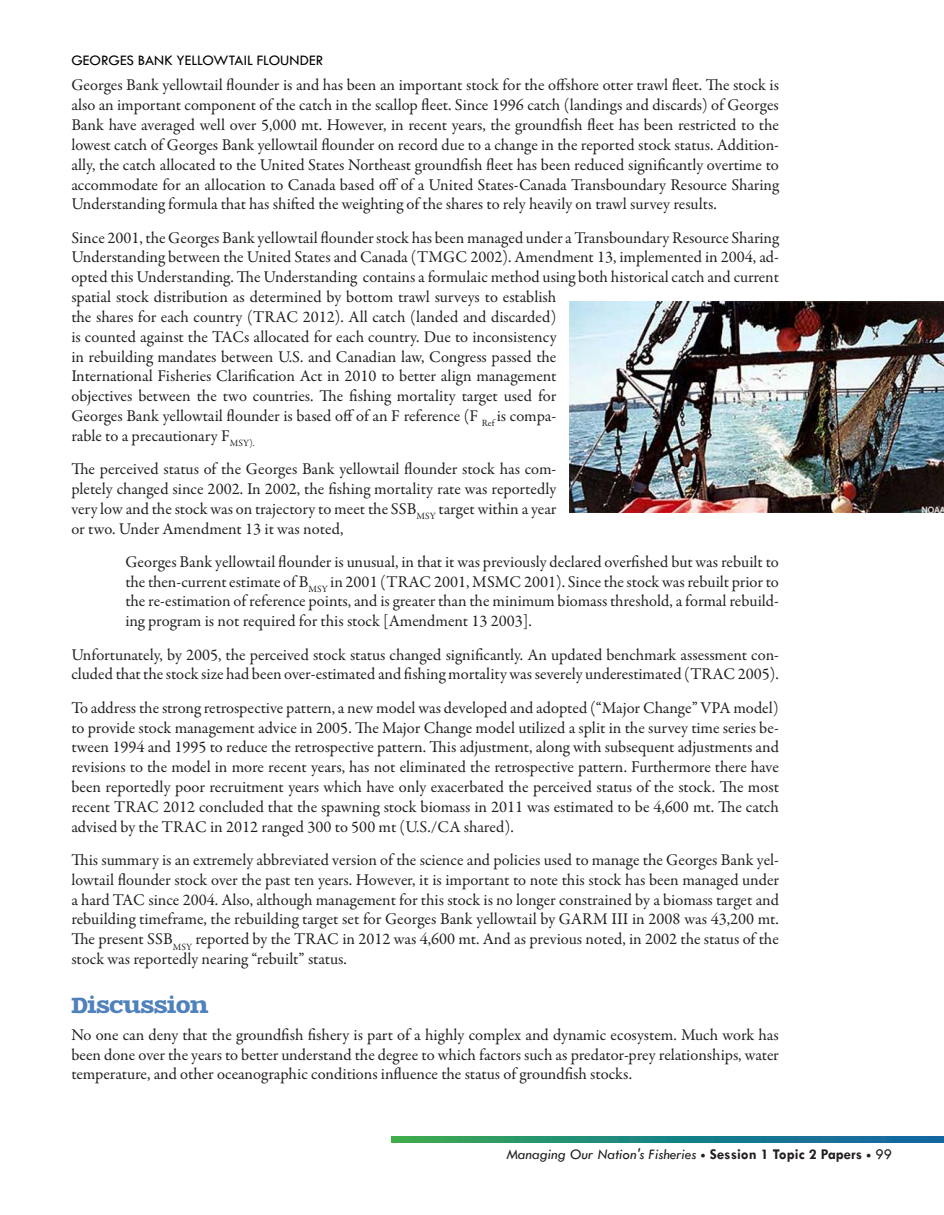
<style>
.page{position:relative;width:944px;height:1215px;background:#fff}
.page>*{position:absolute;margin:0;border:0;box-sizing:border-box;transform-origin:0 0}
.Header_1{font:21px "Zantroke";letter-spacing:-.01em;color:#4f81bd}
.Indented_paragraph{font:16.5px/19.8px "Garamond Premr Pro";color:#231f20;text-align:justify}
.t1{font:italic 15px "Tw Cen";color:#231f20}
.Header_4{font:15px "Tw Cen";color:#000}
.s1{font-weight:700;font-style:normal}
.s2{font-style:normal}
</style>
<div class="page">
<svg style="left:391px;top:1136px;width:553px;height:6px;background:#20857f"></svg>
<img style="left:570px;top:302px;width:374px;height:210px">
<p class="Header_4" style="left:71px;top:51px;width:253px">GEORGES BANK YELLOWTAIL FLOUNDER</p>
<p class="Indented_paragraph" style="left:71px;top:76px;width:709px">Georges Bank yellowtail flounder is and has been an important stock for the offshore otter trawl fleet. The stock is also an important component of the catch in the scallop fleet. Since 1996 catch (landings and discards) of Georges Bank have averaged well over 5,000 mt. However, in recent years, the groundfish fleet has been restricted to the lowest catch of Georges Bank yellowtail flounder on record due to a change in the reported stock status. Addition&shy;ally, the catch allocated to the United States Northeast groundfish fleet has been reduced significantly overtime to accommodate for an allocation to Canada based off of a United States-Canada Transboundary Resource Sharing Understanding formula that has shifted the weighting of the shares to rely heavily on trawl survey results.</p>
<p class="Indented_paragraph" style="left:71px;top:228px;width:709px;text-align:left">Since 2001, the Georges Bank yellowtail flounder stock has been managed under a Transboundary Resource Sharing Understanding between the United States and Canada (TMGC 2002). Amendment 13, implemented in 2004, ad&shy;opted this Understanding. The Understanding contains a formulaic method using both historical catch and current spatial stock distribution as determined by bottom trawl surveys to establish<br>the shares for each country (TRAC 2012). All catch (landed and discarded)<br>is counted against the TACs allocated for each country. Due to inconsistency<br>in rebuilding mandates between U.S. and Canadian law, Congress passed the<br>International Fisheries Clarification Act in 2010 to better align management<br>objectives between the two countries. The fishing mortality target used for<br>Georges Bank yellowtail flounder is based off of an F reference (F <sub>Ref</sub> is compa-<br>rable to a precautionary F<sub>MSY).</sub></p>
<p class="Indented_paragraph" style="left:71px;top:459px;width:487px">The perceived status of the Georges Bank yellowtail flounder stock has com&shy;pletely changed since 2002. In 2002, the fishing mortality rate was reportedly very low and the stock was on trajectory to meet the SSB<sub>MSY</sub> target within a year or two. Under Amendment 13 it was noted,</p>
<p class="Indented_paragraph" style="left:125px;top:552px;width:655px">Georges Bank yellowtail flounder is unusual, in that it was previously declared overfished but was rebuilt to the then-current estimate of B<sub>MSY</sub> in 2001 (TRAC 2001, MSMC 2001). Since the stock was rebuilt prior to the re-estimation of reference points, and is greater than the minimum biomass threshold, a formal rebuild&shy;ing program is not required for this stock [Amendment 13 2003].</p>
<p class="Indented_paragraph" style="left:71px;top:645px;width:709px">Unfortunately, by 2005, the perceived stock status changed significantly. An updated benchmark assessment con&shy;cluded that the stock size had been over-estimated and fishing mortality was severely underestimated (TRAC 2005).</p>
<p class="Indented_paragraph" style="left:71px;top:698px;width:709px">To address the strong retrospective pattern, a new model was developed and adopted (“Major Change” VPA model) to provide stock management advice in 2005. The Major Change model utilized a split in the survey time series be&shy;tween 1994 and 1995 to reduce the retrospective pattern. This adjustment, along with subsequent adjustments and revisions to the model in more recent years, has not eliminated the retrospective pattern. Furthermore there have been reportedly poor recruitment years which have only exacerbated the perceived status of the stock. The most recent TRAC 2012 concluded that the spawning stock biomass in 2011 was estimated to be 4,600 mt. The catch advised by the TRAC in 2012 ranged 300 to 500 mt (U.S./CA shared).</p>
<p class="Indented_paragraph" style="left:71px;top:850px;width:709px">This summary is an extremely abbreviated version of the science and policies used to manage the Georges Bank yel&shy;lowtail flounder stock over the past ten years. However, it is important to note this stock has been managed under a hard TAC since 2004. Also, although management for this stock is no longer constrained by a biomass target and rebuilding timeframe, the rebuilding target set for Georges Bank yellowtail by GARM III in 2008 was 43,200 mt.<br>The present SSB<sub>MSY</sub> reported by the TRAC in 2012 was 4,600 mt. And as previous noted, in 2002 the status of the stock was reportedly nearing “rebuilt” status.</p>
<p class="Header_1" style="left:71px;top:991px;width:139px">Discussion</p>
<p class="Indented_paragraph" style="left:71px;top:1024px;width:709px">No one can deny that the groundfish fishery is part of a highly complex and dynamic ecosystem. Much work has been done over the years to better understand the degree to which factors such as predator-prey relationships, water temperature, and other oceanographic conditions influence the status of groundfish stocks.</p>
<p class="t1" style="left:506px;top:1145px;width:387px">Managing Our Nation's Fisheries • <span class="s1">Session 1 Topic 2 Papers</span> • <span class="s2">99</span></p>
</div>
